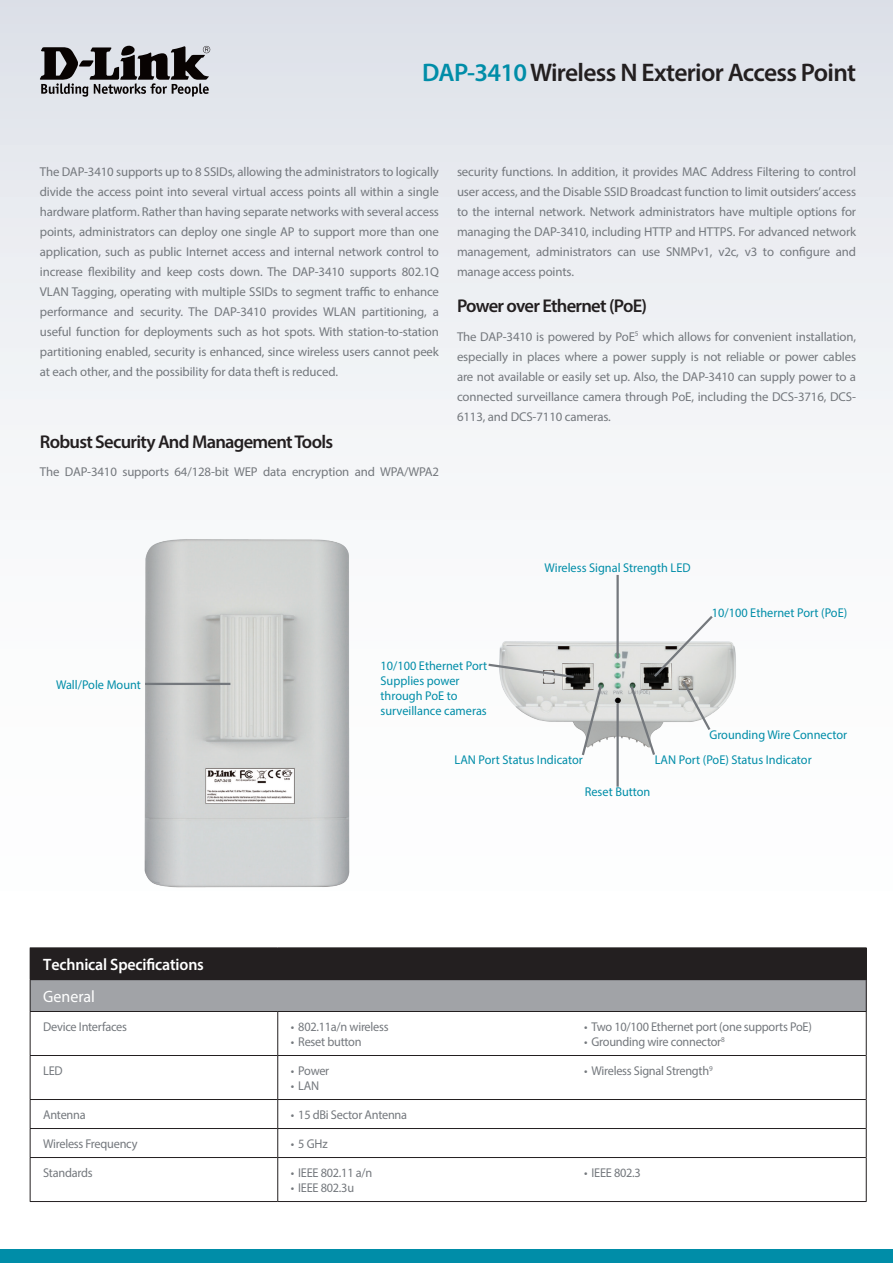
<style>
.page{position:relative;width:893px;height:1263px;background:#fff}
.page>*{position:absolute;margin:0;border:0;box-sizing:border-box;transform-origin:0 0}
.t1{font:600 25.5px "Myriad Pro";letter-spacing:-.025em;color:#231f20}
.t2{font:600 18.6px "Myriad Pro";letter-spacing:-.04em;color:#231f20}
.t3{font:600 16.5px "Myriad Pro";letter-spacing:-.01em;color:#fff}
.t4{font:16.5px "Myriad Pro";color:#fff}
.t5{font:12.9px/20px "Myriad Pro";letter-spacing:-.01em;color:#74787d;text-align:justify}
.t6{font:12.75px "Myriad Pro";letter-spacing:-.02em;color:#74787d}
.t7{font:12.75px/15.3px "Myriad Pro";color:#008da8}
.s1{color:#008da8}
</style>
<div class="page">
<div style="left:0;top:0;width:893px;height:1084px;background:linear-gradient(to bottom,#e3e6ec,#fff)"></div>
<div style="left:0;top:1249px;width:893px;height:14px;background:#008da8"></div>
<svg style="left:40px;top:46px;width:170px;height:51px;background:#807f83"></svg>
<div style="left:30px;top:948px;width:836px;height:32px;background:#231f20"></div>
<div style="left:30px;top:980px;width:836px;height:31px;background:#a1a3a7"></div>
<hr style="left:866px;top:948px;width:1px;height:31px;background:#231f20">
<hr style="left:866px;top:980px;width:1px;height:31px;background:#231f20">
<hr style="left:30px;top:947px;width:248px;height:1px;background:#231f20">
<hr style="left:278px;top:947px;width:293px;height:1px;background:#231f20">
<hr style="left:571px;top:947px;width:296px;height:1px;background:#231f20">
<hr style="left:30px;top:980px;width:1px;height:31px;background:#231f20">
<hr style="left:571px;top:979px;width:296px;height:1px;background:#231f20">
<hr style="left:278px;top:1128px;width:293px;height:1px;background:#231f20">
<hr style="left:278px;top:1157px;width:293px;height:1px;background:#231f20">
<hr style="left:30px;top:1011px;width:248px;height:1px;background:#231f20">
<hr style="left:30px;top:1012px;width:1px;height:43px;background:#231f20">
<hr style="left:30px;top:1056px;width:1px;height:43px;background:#231f20">
<svg style="left:30px;top:1100px;width:1px;height:57px"></svg>
<hr style="left:30px;top:1158px;width:1px;height:43px;background:#231f20">
<hr style="left:571px;top:1011px;width:296px;height:1px;background:#231f20">
<hr style="left:571px;top:1128px;width:295px;height:1px;background:#231f20">
<hr style="left:571px;top:1157px;width:295px;height:1px;background:#231f20">
<hr style="left:866px;top:1012px;width:1px;height:43px;background:#231f20">
<hr style="left:866px;top:1055px;width:1px;height:44px;background:#231f20">
<svg style="left:866px;top:1099px;width:1px;height:58px"></svg>
<hr style="left:866px;top:1157px;width:1px;height:44px;background:#231f20">
<hr style="left:30px;top:1128px;width:248px;height:1px;background:#231f20">
<hr style="left:30px;top:1157px;width:248px;height:1px;background:#231f20">
<hr style="left:278px;top:1201px;width:293px;height:1px;background:#231f20">
<hr style="left:30px;top:1201px;width:248px;height:1px;background:#231f20">
<hr style="left:571px;top:1201px;width:296px;height:1px;background:#231f20">
<hr style="left:278px;top:1011px;width:293px;height:1px;background:#231f20">
<hr style="left:277px;top:1012px;width:1px;height:43px;background:#231f20">
<hr style="left:277px;top:1056px;width:1px;height:43px;background:#231f20">
<svg style="left:277px;top:1100px;width:1px;height:57px"></svg>
<hr style="left:277px;top:1158px;width:1px;height:43px;background:#231f20">
<hr style="left:30px;top:1055px;width:248px;height:1px;background:#231f20">
<hr style="left:278px;top:1055px;width:293px;height:1px;background:#231f20">
<hr style="left:571px;top:1055px;width:295px;height:1px;background:#231f20">
<hr style="left:30px;top:1099px;width:248px;height:1px;background:#231f20">
<hr style="left:278px;top:1099px;width:293px;height:1px;background:#231f20">
<hr style="left:571px;top:1099px;width:295px;height:1px;background:#231f20">
<img style="left:120px;top:535px;width:254px;height:363px">
<img style="left:472px;top:614px;width:291px;height:160px">
<svg style="left:629px;top:613px;width:86px;height:144px"></svg>
<svg style="left:486px;top:662px;width:118px;height:96px"></svg>
<hr style="left:616px;top:704px;width:3px;height:83px;background:#74787d">
<hr style="left:616px;top:575px;width:3px;height:83px;background:#74787d">
<hr style="left:145px;top:683px;width:85px;height:2px;background:#74787d">
<h1 class="t1" style="left:422px;top:56px;width:435px"><span class="s1">DAP-3410</span> Wireless N Exterior Access Point</h1>
<p class="t5" style="left:40px;top:162px;width:401px">The DAP-3410 supports up to 8 SSIDs, allowing the administrators to logically divide the access point into several virtual access points all within a single hardware platform. Rather than having separate networks with several access points, administrators can deploy one single AP to support more than one application, such as public Internet access and internal network control to increase flexibility and keep costs down. The DAP-3410 supports 802.1Q VLAN Tagging, operating with multiple SSIDs to segment traffic to enhance performance and security. The DAP-3410 provides WLAN partitioning, a useful function for deployments such as hot spots. With station-to-station partitioning enabled, security is enhanced, since wireless users cannot peek at each other, and the possibility for data theft is reduced.</p>
<h2 class="t2" style="left:40px;top:429px;width:295px">Robust Security And Management Tools</h2>
<p class="t5" style="left:40px;top:462px;width:401px">The DAP-3410 supports 64/128-bit WEP data encryption and WPA/WPA2</p>
<p class="t5" style="left:457px;top:162px;width:401px">security functions. In addition, it provides MAC Address Filtering to control user access, and the Disable SSID Broadcast function to limit outsiders’ access to the internal network. Network administrators have multiple options for managing the DAP-3410, including HTTP and HTTPS. For advanced network management, administrators can use SNMPv1, v2c, v3 to configure and manage access points.</p>
<h2 class="t2" style="left:457px;top:294px;width:192px">Power over Ethernet (PoE)</h2>
<p class="t5" style="left:457px;top:326px;width:401px">The DAP-3410 is powered by PoE<sup>5</sup> which allows for convenient installation, especially in places where a power supply is not reliable or power cables are not available or easily set up. Also, the DAP-3410 can supply power to a connected surveillance camera through PoE, including the DCS-3716, DCS-6113, and DCS-7110 cameras.</p>
<p class="t7" style="left:545px;top:559px;width:148px">Wireless Signal Strength LED</p>
<p class="t7" style="left:712px;top:604px;width:137px">10/100 Ethernet Port (PoE)</p>
<p class="t7" style="left:56px;top:676px;width:87px">Wall/Pole Mount</p>
<p class="t7" style="left:381px;top:657px;width:108px">10/100 Ethernet Port<br>Supplies power through PoE to surveillance cameras</p>
<p class="t7" style="left:709px;top:727px;width:139px">Grounding Wire Connector</p>
<p class="t7" style="left:455px;top:752px;width:130px">LAN Port Status Indicator</p>
<p class="t7" style="left:655px;top:752px;width:158px">LAN Port (PoE) Status Indicator</p>
<p class="t7" style="left:585px;top:784px;width:67px">Reset Button</p>
<p class="t3" style="left:43px;top:954px;width:162px">Technical Specifications</p>
<p class="t4" style="left:43px;top:986px;width:53px">General</p>
<p class="t6" style="left:43px;top:1019px;width:85px">Device Interfaces</p>
<p class="t6" style="left:291px;top:1019px;width:99px">• 802.11a/n wireless</p>
<p class="t6" style="left:291px;top:1034px;width:72px">• Reset button</p>
<p class="t6" style="left:43px;top:1063px;width:21px">LED</p>
<p class="t6" style="left:291px;top:1063px;width:40px">• Power</p>
<p class="t6" style="left:291px;top:1078px;width:30px">• LAN</p>
<p class="t6" style="left:43px;top:1107px;width:44px">Antenna</p>
<p class="t6" style="left:291px;top:1107px;width:118px">• 15 dBi Sector Antenna</p>
<p class="t6" style="left:43px;top:1136px;width:96px">Wireless Frequency</p>
<p class="t6" style="left:291px;top:1136px;width:38px">• 5 GHz</p>
<p class="t6" style="left:43px;top:1165px;width:51px">Standards</p>
<p class="t6" style="left:291px;top:1165px;width:83px">• IEEE 802.11 a/n</p>
<p class="t6" style="left:291px;top:1180px;width:65px">• IEEE 802.3u</p>
<p class="t6" style="left:584px;top:1019px;width:229px">• Two 10/100 Ethernet port (one supports PoE)</p>
<p class="t6" style="left:584px;top:1034px;width:142px">• Grounding wire connector<sup>8</sup></p>
<p class="t6" style="left:584px;top:1063px;width:130px">• Wireless Signal Strength<sup>9</sup></p>
<p class="t6" style="left:584px;top:1165px;width:58px">• IEEE 802.3</p>
</div>
